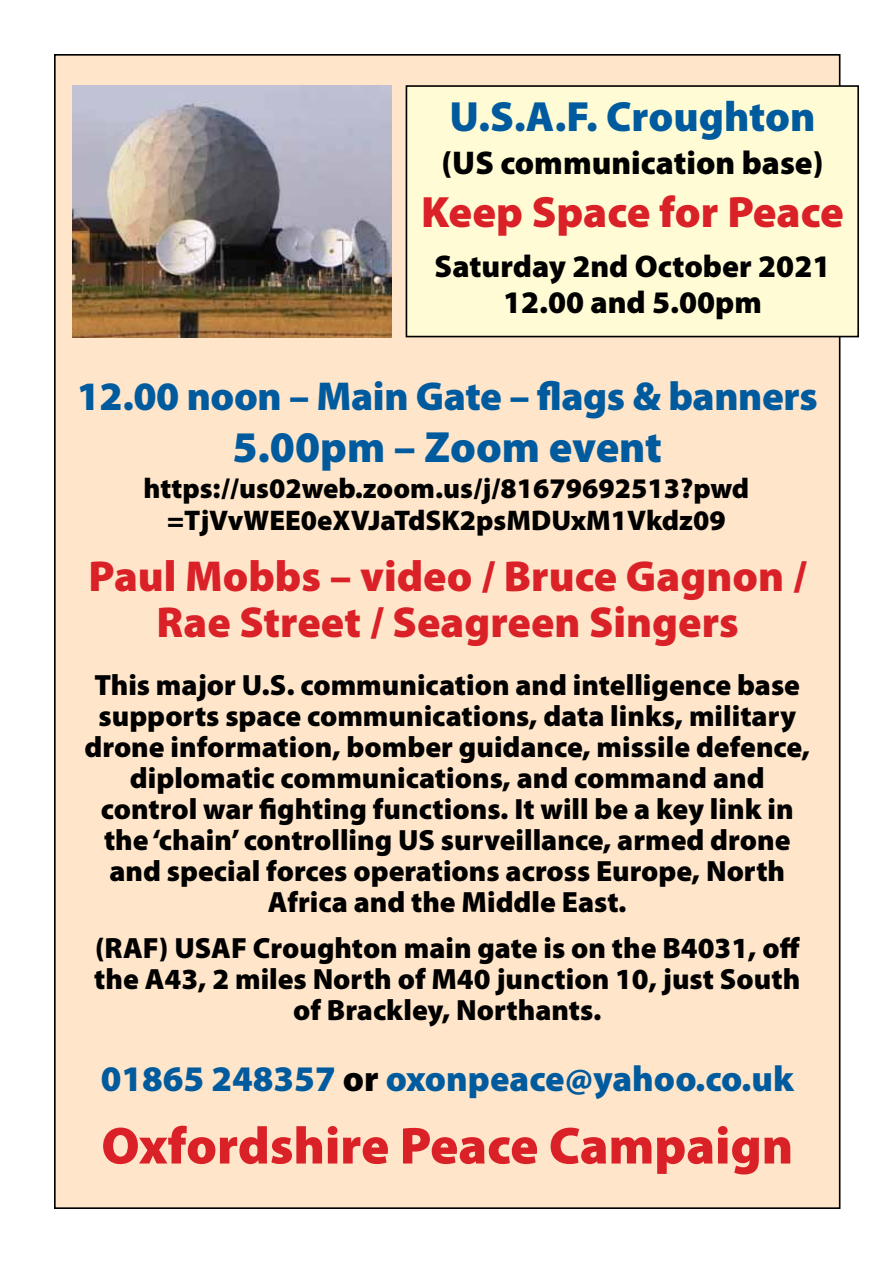
<style>
.page{position:relative;width:893px;height:1263px;background:#fff}
.page>*{position:absolute;margin:0;border:0;box-sizing:border-box;transform-origin:0 0}
.t1{font:900 52.5px "Myriad Pro";color:#da2128}
.t2{font:900 44.1px "Myriad Pro";color:#da2128}
.t3{font:900 43.95px "Myriad Pro";color:#005b9e}
.t4{font:900 43.5px/46.5px "Myriad Pro";color:#da2128;text-align:center}
.t5{font:900 42.45px "Myriad Pro";color:#005b9e}
.t6{font:900 40.5px "Myriad Pro";letter-spacing:-.01em;color:#005b9e}
.t7{font:900 36.15px "Myriad Pro";color:#005b9e}
.t8{font:900 33px "Myriad Pro";color:#000}
.t9{font:900 31.5px/36px "Myriad Pro";color:#000;text-align:center}
.t10{font:900 29.4px/31px "Myriad Pro";color:#000;text-align:center}
.t11{font:900 28.5px/31.5px "Myriad Pro";color:#000;text-align:center}
.s1{color:#000}
</style>
<div class="page">
<div style="left:55px;top:55px;width:785px;height:1153px;background:#ffe6ca"></div>
<div style="left:406px;top:86px;width:452px;height:251px;background:#fffcd5"></div>
<div style="left:406px;top:85px;width:453px;height:252px;border:2px solid #000"></div>
<img style="left:72px;top:85px;width:320px;height:252px">
<h3 class="t5" style="left:449px;top:92px;width:368px">U.S.A.F. Croughton</h3>
<p class="t8" style="left:441px;top:144px;width:383px">(US communication base)</p>
<h2 class="t2" style="left:421px;top:187px;width:424px">Keep Space for Peace</h2>
<p class="t9" style="left:435px;top:249px;width:397px">Saturday 2nd October 2021<br>12.00 and 5.00pm</p>
<h3 class="t6" style="left:77px;top:373px;width:742px">12.00 noon – Main Gate – flags &amp; banners</h3>
<h3 class="t3" style="left:232px;top:423px;width:431px">5.00pm – Zoom event</h3>
<p class="t11" style="left:144px;top:473px;width:607px">https://us02web.zoom.us/j/81679692513?pwd =TjVvWEE0eXVJaTdSK2psMDUxM1Vkdz09</p>
<h3 class="t4" style="left:88px;top:553px;width:720px">Paul Mobbs – video / Bruce Gagnon /<br>Rae Street / Seagreen Singers</h3>
<p class="t10" style="left:84px;top:669px;width:727px">This major U.S. communication and intelligence base supports space communications, data links, military drone information, bomber guidance, missile defence, diplomatic communications, and command and control war fighting functions. It will be a key link in the ‘chain’ controlling US surveillance, armed drone and special forces operations across Europe, North Africa and the Middle East.</p>
<p class="t10" style="left:94px;top:932px;width:707px">(RAF) USAF Croughton main gate is on the B4031, off the A43, 2 miles North of M40 junction 10, just South of Brackley, Northants.</p>
<p class="t7" style="left:101px;top:1058px;width:695px">01865 248357 <span class="s1">or</span> oxonpeace@yahoo.co.uk</p>
<h1 class="t1" style="left:101px;top:1116px;width:693px">Oxfordshire Peace Campaign</h1>
</div>
